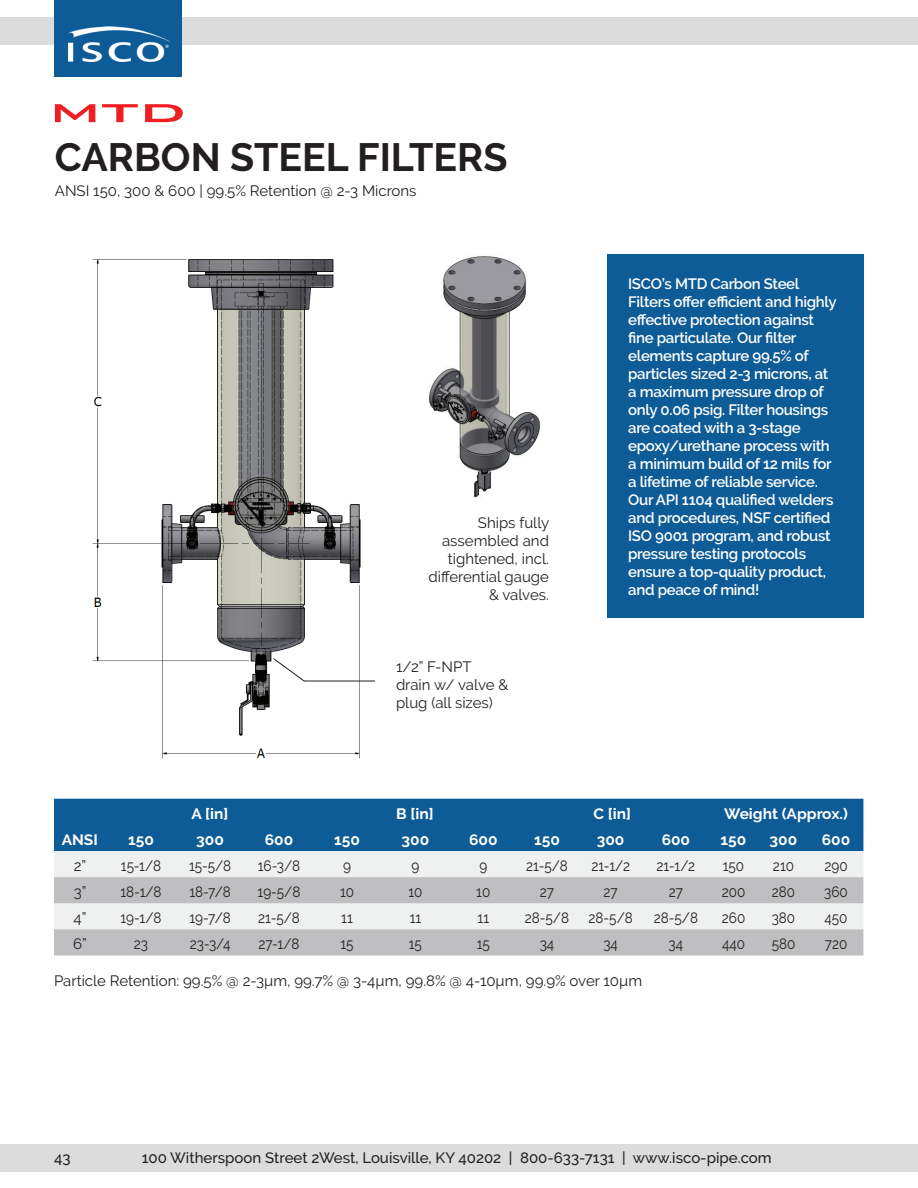
<style>
.page{position:relative;width:918px;height:1188px;background:#fff}
.page>*{position:absolute;margin:0;border:0;box-sizing:border-box;transform-origin:0 0}
.t1{font:700 39.3px "Raleway";color:#231f20}
.t2{font:600 15px/18px "Raleway";letter-spacing:-.02em;color:#fff}
.t3{font:15px/18px "Raleway";color:#231f20}
.t4{font:15px "Raleway";color:#231f20;scale:.9 1}
.t5{font:500 15px "Raleway";color:#231f20}
.t6{font:700 15px "Raleway";color:#fff;scale:1.04 1}
</style>
<div class="page">
<div style="left:0;top:1144px;width:918px;height:27px;background:#dcdcdc"></div>
<div style="left:0;top:18px;width:918px;height:27px;background:#dcdcdc"></div>
<div style="left:54px;top:0;width:128px;height:77px;background:#0d5b97"></div>
<img style="left:69px;top:27px;width:100px;height:35px">
<div style="left:608px;top:254px;width:256px;height:364px;background:#0d5b97"></div>
<svg style="left:55px;top:104px;width:40px;height:18px"></svg>
<svg style="left:102px;top:104px;width:36px;height:18px"></svg>
<svg style="left:145px;top:104px;width:38px;height:18px"></svg>
<div style="left:54px;top:799px;width:809px;height:52px;background:#0d5b97"></div>
<div style="left:54px;top:851px;width:809px;height:26px;background:#eff0f0"></div>
<svg style="left:54px;top:877px;width:809px;height:78px;fill:#bfbec0"></svg>
<img style="left:92px;top:259px;width:274px;height:500px">
<img style="left:429px;top:256px;width:112px;height:242px">
<svg style="left:273px;top:658px;width:32px;height:24px"></svg>
<hr style="left:304px;top:681px;width:71px;height:1px;background:#231f20">
<h1 class="t1" style="left:55px;top:135px;width:454px">CARBON STEEL FILTERS</h1>
<p class="t3" style="left:55px;top:182px;width:363px">ANSI 150, 300 &amp; 600 | 99.5% Retention @ 2-3 Microns</p>
<p class="t3" style="left:429px;top:513px;width:122px;text-align:right">Ships fully assembled and tightened, incl. differential gauge &amp; valves.</p>
<p class="t3" style="left:396px;top:658px;width:114px">1/2” F-NPT drain w/ valve &amp; plug (all sizes)</p>
<p class="t2" style="left:628px;top:274px;width:210px">ISCO’s MTD Carbon Steel<br>Filters offer efficient and highly effective protection against fine particulate. Our filter elements capture 99.5% of particles sized 2-3 microns, at a maximum pressure drop of only 0.06 psig. Filter housings are coated with a 3-stage epoxy/urethane process with a minimum build of 12 mils for a lifetime of reliable service.<br>Our API 1104 qualified welders and procedures, NSF certified<br>ISO 9001 program, and robust pressure testing protocols ensure a top-quality product, and peace of mind!</p>
<p class="t6" style="left:191px;top:805px;width:37px">A [in]</p>
<p class="t6" style="left:396px;top:805px;width:37px">B [in]</p>
<p class="t6" style="left:593px;top:805px;width:38px">C [in]</p>
<p class="t6" style="left:724px;top:805px;width:120px">Weight (Approx.)</p>
<p class="t6" style="left:62px;top:831px;width:36px">ANSI</p>
<p class="t6" style="left:128px;top:831px;width:26px">150</p>
<p class="t6" style="left:196px;top:831px;width:28px">300</p>
<p class="t6" style="left:265px;top:831px;width:29px">600</p>
<p class="t6" style="left:334px;top:831px;width:26px">150</p>
<p class="t6" style="left:402px;top:831px;width:28px">300</p>
<p class="t6" style="left:469px;top:831px;width:29px">600</p>
<p class="t6" style="left:534px;top:831px;width:26px">150</p>
<p class="t6" style="left:597px;top:831px;width:28px">300</p>
<p class="t6" style="left:662px;top:831px;width:29px">600</p>
<p class="t6" style="left:721px;top:831px;width:26px">150</p>
<p class="t6" style="left:770px;top:831px;width:28px">300</p>
<p class="t6" style="left:822px;top:831px;width:29px">600</p>
<p class="t3" style="left:74px;top:857px;width:14px">2”</p>
<p class="t4" style="left:121px;top:857px;width:46px">15-1/8</p>
<p class="t4" style="left:189px;top:857px;width:48px">15-5/8</p>
<p class="t4" style="left:258px;top:857px;width:49px">16-3/8</p>
<p class="t4" style="left:343px;top:857px;width:10px">9</p>
<p class="t4" style="left:412px;top:857px;width:10px">9</p>
<p class="t4" style="left:479px;top:857px;width:10px">9</p>
<p class="t4" style="left:526px;top:857px;width:48px">21-5/8</p>
<p class="t4" style="left:591px;top:857px;width:45px">21-1/2</p>
<p class="t4" style="left:657px;top:857px;width:45px">21-1/2</p>
<p class="t4" style="left:723px;top:857px;width:25px">150</p>
<p class="t4" style="left:773px;top:857px;width:25px">210</p>
<p class="t4" style="left:824px;top:857px;width:27px">290</p>
<p class="t3" style="left:74px;top:883px;width:14px">3”</p>
<p class="t4" style="left:120px;top:883px;width:47px">18-1/8</p>
<p class="t4" style="left:189px;top:883px;width:48px">18-7/8</p>
<p class="t4" style="left:258px;top:883px;width:49px">19-5/8</p>
<p class="t4" style="left:340px;top:883px;width:17px">10</p>
<p class="t4" style="left:408px;top:883px;width:17px">10</p>
<p class="t4" style="left:476px;top:883px;width:17px">10</p>
<p class="t4" style="left:540px;top:883px;width:17px">27</p>
<p class="t4" style="left:604px;top:883px;width:17px">27</p>
<p class="t4" style="left:669px;top:883px;width:17px">27</p>
<p class="t4" style="left:722px;top:883px;width:28px">200</p>
<p class="t4" style="left:772px;top:883px;width:27px">280</p>
<p class="t4" style="left:824px;top:883px;width:28px">360</p>
<p class="t3" style="left:74px;top:909px;width:14px">4”</p>
<p class="t4" style="left:121px;top:909px;width:47px">19-1/8</p>
<p class="t4" style="left:189px;top:909px;width:47px">19-7/8</p>
<p class="t4" style="left:258px;top:909px;width:48px">21-5/8</p>
<p class="t4" style="left:341px;top:909px;width:14px">11</p>
<p class="t4" style="left:410px;top:909px;width:14px">11</p>
<p class="t4" style="left:478px;top:909px;width:14px">11</p>
<p class="t4" style="left:525px;top:909px;width:51px">28-5/8</p>
<p class="t4" style="left:589px;top:909px;width:51px">28-5/8</p>
<p class="t4" style="left:654px;top:909px;width:51px">28-5/8</p>
<p class="t4" style="left:722px;top:909px;width:28px">260</p>
<p class="t4" style="left:772px;top:909px;width:28px">380</p>
<p class="t4" style="left:825px;top:909px;width:27px">450</p>
<p class="t3" style="left:73px;top:935px;width:15px">6”</p>
<p class="t4" style="left:134px;top:935px;width:17px">23</p>
<p class="t4" style="left:190px;top:935px;width:47px">23-3/4</p>
<p class="t4" style="left:258px;top:935px;width:47px">27-1/8</p>
<p class="t4" style="left:340px;top:935px;width:16px">15</p>
<p class="t4" style="left:409px;top:935px;width:16px">15</p>
<p class="t4" style="left:477px;top:935px;width:16px">15</p>
<p class="t4" style="left:540px;top:935px;width:18px">34</p>
<p class="t4" style="left:603px;top:935px;width:18px">34</p>
<p class="t4" style="left:669px;top:935px;width:18px">34</p>
<p class="t4" style="left:722px;top:935px;width:27px">440</p>
<p class="t4" style="left:772px;top:935px;width:28px">580</p>
<p class="t4" style="left:825px;top:935px;width:27px">720</p>
<p class="t3" style="left:54px;top:972px;width:590px">Particle Retention: 99.5% @ 2-3µm, 99.7% @ 3-4µm, 99.8% @ 4-10µm, 99.9% over 10µm</p>
<p class="t5" style="left:54px;top:1149px;width:18px">43</p>
<p class="t5" style="left:142px;top:1149px;width:631px">100 Witherspoon Street 2West, Louisville, KY 40202 | 800-633-7131 | www.isco-pipe.com</p>
</div>
